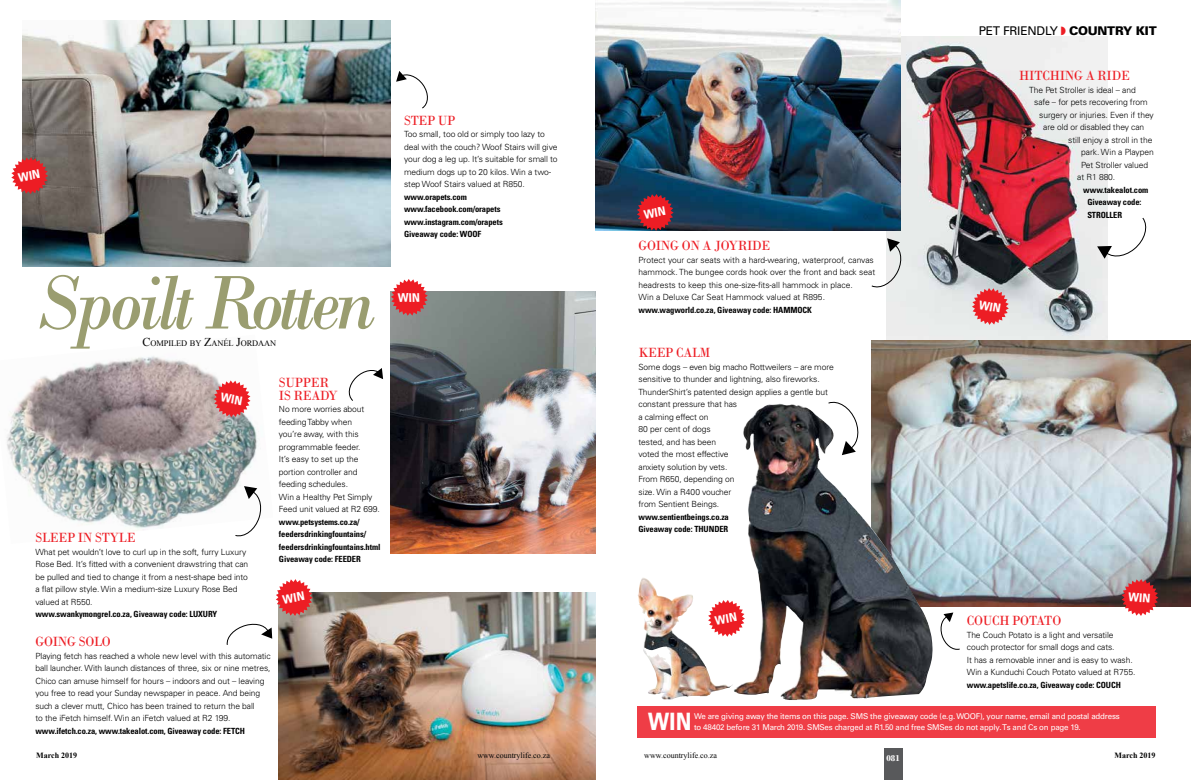
<style>
.page{position:relative;width:1191px;height:780px;background:#fff}
.page>*{position:absolute;margin:0;border:0;box-sizing:border-box;transform-origin:0 0}
.t1{font:italic 80px "Bodoni";letter-spacing:-.06em;color:#9a9d70;scale:.95 1}
.t2{font:700 condensed 24px "Univers LT Std";color:#fff}
.t3{font:14px/13px "Bodoni";letter-spacing:-.02em;color:#ed1d24;scale:.9 1}
.t4{font:12px "Univers LT Std";letter-spacing:-.02em;color:#000}
.t5{font:700 9px "Bodoni";color:#fff}
.t6{font:300 8.5px/12.5px "Univers LT Std";letter-spacing:-.01em;color:#000}
.t7{font:700 condensed 8.5px/12.5px "Univers LT Std";letter-spacing:-.01em;color:#000}
.t8{font:8.4px "Times New Roman";letter-spacing:-.015em;color:#000}
.t9{font:8px/10.5px "Univers LT Std";letter-spacing:-.02em;color:#fff}
.t10{font:8px "Times New Roman";color:#000}
.t11{font:700 8px "Times New Roman";color:#000}
.s1{font-size:12px}
.s2{font-stretch:condensed}
.s3{font-weight:900}
</style>
<div class="page">
<img style="left:886px;top:37px;width:221px;height:303px">
<img style="left:6px;top:356px;width:253px;height:174px">
<img style="left:871px;top:340px;width:320px;height:267px">
<img style="left:638px;top:403px;width:296px;height:297px">
<img style="left:391px;top:292px;width:204px;height:261px">
<img style="left:595px;top:0;width:305px;height:230px">
<img style="left:279px;top:592px;width:316px;height:188px">
<img style="left:23px;top:20px;width:368px;height:246px">
<div style="left:637px;top:706px;width:518px;height:31px;background:#ef3d46"></div>
<svg style="left:827px;top:401px;width:34px;height:54px"></svg>
<svg style="left:940px;top:612px;width:20px;height:38px"></svg>
<svg style="left:234px;top:486px;width:28px;height:51px"></svg>
<svg style="left:396px;top:71px;width:32px;height:38px"></svg>
<svg style="left:348px;top:368px;width:35px;height:33px"></svg>
<svg style="left:871px;top:238px;width:33px;height:51px"></svg>
<svg style="left:1097px;top:217px;width:50px;height:42px"></svg>
<div style="left:884px;top:748px;width:18px;height:32px;background:#58595b"></div>
<svg style="left:637px;top:194px;width:36px;height:37px"></svg>
<svg style="left:972px;top:288px;width:36px;height:37px"></svg>
<svg style="left:1121px;top:579px;width:37px;height:37px"></svg>
<svg style="left:708px;top:600px;width:37px;height:36px"></svg>
<svg style="left:226px;top:579px;width:86px;height:66px"></svg>
<svg style="left:391px;top:279px;width:37px;height:37px"></svg>
<svg style="left:214px;top:380px;width:36px;height:37px"></svg>
<svg style="left:11px;top:157px;width:37px;height:37px"></svg>
<h1 class="t1" style="left:35px;top:255px;width:360px">Spoilt Rotten</h1>
<p class="t8" style="left:143px;top:337px;width:135px"><span class="s1">C</span>OMPILED BY <span class="s1">Z</span>ANÉL <span class="s1">J</span>ORDAAN</p>
<h3 class="t3" style="left:35px;top:531px;width:113px">SLEEP IN STYLE</h3>
<p class="t6" style="left:35px;top:545px;width:214px">What pet wouldn’t love to curl up in the soft, furry Luxury Rose Bed. It’s fitted with a convenient drawstring that can be pulled and tied to change it from a nest-shape bed into a flat pillow style. Win a medium-size Luxury Rose Bed valued at R550.</p>
<p class="t7" style="left:35px;top:607px;width:183px">www.swankymongrel.co.za, Giveaway code: LUXURY</p>
<h3 class="t3" style="left:35px;top:635px;width:85px">GOING SOLO</h3>
<p class="t6" style="left:35px;top:649px;width:237px">Playing fetch has reached a whole new level with this automatic ball launcher. With launch distances of three, six or nine metres, Chico can amuse himself for hours <span class="s2">–</span> indoors and out <span class="s2">–</span> leaving you free to read your Sunday newspaper in peace. And being such a clever mutt, Chico has been trained to return the ball<br>to the iFetch himself. Win an iFetch valued at R2 199.</p>
<p class="t7" style="left:35px;top:724px;width:211px">www.ifetch.co.za, www.takealot.com, Giveaway code: FETCH</p>
<h3 class="t3" style="left:279px;top:375px;width:67px">SUPPER<br>IS READY</h3>
<p class="t6" style="left:279px;top:403px;width:102px">No more worries about feeding Tabby when<br>you’re away, with this programmable feeder.<br>It’s easy to set up the portion controller and feeding schedules.<br>Win a Healthy Pet Simply<br>Feed unit valued at R2 699.</p>
<p class="t7" style="left:279px;top:515px;width:103px">www.petsystems.co.za/ feedersdrinkingfountains/ feedersdrinkingfountains.html<br>Giveaway code: FEEDER</p>
<h3 class="t3" style="left:404px;top:114px;width:59px">STEP UP</h3>
<p class="t6" style="left:404px;top:128px;width:155px">Too small, too old or simply too lazy to deal with the couch? Woof Stairs will give your dog a leg up. It’s suitable for small to medium dogs up to 20 kilos. Win a two&shy;step Woof Stairs valued at R850.</p>
<p class="t7" style="left:404px;top:190px;width:100px">www.orapets.com www.facebook.com/orapets www.instagram.com/orapets<br>Giveaway code: WOOF</p>
<h3 class="t4" style="left:978px;top:24px;width:179px">PET FRIENDLY <span class="s3">COUNTRY KIT</span></h3>
<h3 class="t3" style="left:638px;top:239px;width:148px">GOING ON A JOYRIDE</h3>
<p class="t6" style="left:638px;top:253px;width:238px">Protect your car seats with a hard-wearing, waterproof, canvas hammock. The bungee cords hook over the front and back seat headrests to keep this one-size-fits-all hammock in place.<br>Win a Deluxe Car Seat Hammock valued at R895.</p>
<p class="t7" style="left:638px;top:303px;width:175px">www.wagworld.co.za, Giveaway code: HAMMOCK</p>
<h3 class="t3" style="left:638px;top:346px;width:82px">KEEP CALM</h3>
<p class="t6" style="left:638px;top:360px;width:197px">Some dogs <span class="s2">–</span> even big macho Rottweilers <span class="s2">–</span> are more sensitive to thunder and lightning, also fireworks.<br>ThunderShirt’s patented design applies a gentle but constant pressure that has<br>a calming effect on<br>80 per cent of dogs<br>tested, and has been<br>voted the most effective<br>anxiety solution by vets.<br>From R650, depending on<br>size. Win a R400 voucher<br>from Sentient Beings.</p>
<p class="t7" style="left:638px;top:510px;width:92px">www.sentientbeings.co.za<br>Giveaway code: THUNDER</p>
<h3 class="t3" style="left:1019px;top:69px;width:124px">HITCHING A RIDE</h3>
<p class="t6" style="left:1029px;top:83px;width:108px">The Pet Stroller is ideal <span class="s2">–</span> and</p>
<p class="t6" style="left:1034px;top:96px;width:115px">safe <span class="s2">–</span> for pets recovering from</p>
<p class="t6" style="left:1039px;top:108px;width:116px">surgery or injuries. Even if they</p>
<p class="t6" style="left:1043px;top:121px;width:102px">are old or disabled they can</p>
<p class="t6" style="left:1068px;top:133px;width:86px">still enjoy a stroll in the</p>
<p class="t6" style="left:1081px;top:146px;width:74px">park. Win a Playpen</p>
<p class="t6" style="left:1081px;top:158px;width:68px">Pet Stroller valued</p>
<p class="t6" style="left:1077px;top:171px;width:39px">at R1 880.</p>
<p class="t7" style="left:1087px;top:183px;width:62px;text-indent:-4px">www.takealot.com<br>Giveaway code:<br>STROLLER</p>
<h3 class="t3" style="left:967px;top:614px;width:106px">COUCH POTATO</h3>
<p class="t6" style="left:967px;top:628px;width:170px">The Couch Potato is a light and versatile couch protector for small dogs and cats.<br>It has a removable inner and is easy to wash.<br>Win a Kunduchi Couch Potato valued at R755.</p>
<p class="t7" style="left:967px;top:678px;width:156px">www.apetslife.co.za, Giveaway code: COUCH</p>
<h2 class="t2" style="left:648px;top:706px;width:45px">WIN</h2>
<p class="t9" style="left:694px;top:711px;width:427px">We are giving away the items on this page. SMS the giveaway code (e.g. WOOF), your name, email and postal address to 48402 before 31 March 2019. SMSes charged at R1.50 and free SMSes do not apply. Ts and Cs on page 19.</p>
<p class="t11" style="left:36px;top:749px;width:42px">March 2019</p>
<p class="t5" style="left:886px;top:752px;width:15px">081</p>
<p class="t11" style="left:1114px;top:749px;width:42px">March 2019</p>
<p class="t10" style="left:477px;top:750px;width:74px">www.countrylife.co.za</p>
<p class="t10" style="left:644px;top:750px;width:74px">www.countrylife.co.za</p>
</div>
